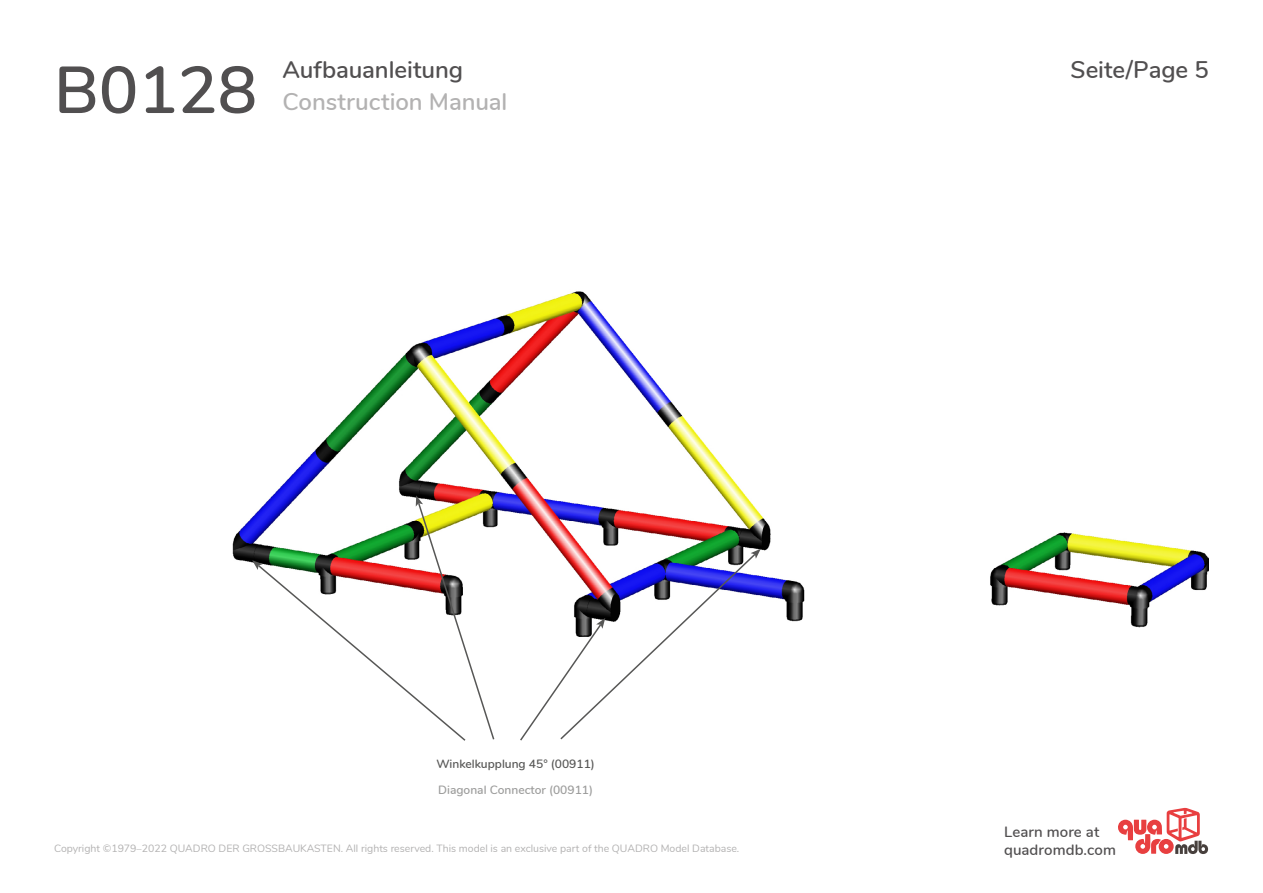
<style>
.page{position:relative;width:1263px;height:893px;background:#fff}
.page>*{position:absolute;margin:0;border:0;box-sizing:border-box;transform-origin:0 0}
.t1{font:600 66px "Nunito";color:#514f50}
.t2{font:600 24px "Nunito";letter-spacing:-.005em;color:#514f50}
.t3{font:600 24px "Nunito";letter-spacing:-.005em;color:#b3b2b2}
.t4{font:600 15px/18px "Nunito";letter-spacing:.005em;color:#514f50}
.t5{font:600 12px "Nunito";color:#575756}
.t6{font:600 12px "Nunito";color:#9d9d9c}
.t7{font:10.5px "Nunito";color:#b3b2b2}
</style>
<div class="page">
<svg style="left:1118px;top:808px;width:90px;height:46px"></svg>
<img style="left:232px;top:291px;width:977px;height:337px">
<svg style="left:252px;top:495px;width:243px;height:246px"></svg>
<svg style="left:519px;top:549px;width:242px;height:192px"></svg>
<h1 class="t1" style="left:54px;top:42px;width:205px">B0128</h1>
<h2 class="t2" style="left:282px;top:52px;width:182px">Aufbauanleitung</h2>
<h2 class="t3" style="left:282px;top:84px;width:226px">Construction Manual</h2>
<p class="t5" style="left:436px;top:755px;width:160px">Winkelkupplung 45° (00911)</p>
<p class="t6" style="left:438px;top:781px;width:156px">Diagonal Connector (00911)</p>
<p class="t7" style="left:54px;top:840px;width:687px">Copyright ©1979–2022 QUADRO DER GROSSBAUKASTEN. All rights reserved. This model is an exclusive part of the QUADRO Model Database.</p>
<h2 class="t2" style="left:1070px;top:52px;width:140px">Seite/Page 5</h2>
<h3 class="t4" style="left:1004px;top:822px;width:113px">Learn more at quadromdb.com</h3>
</div>
